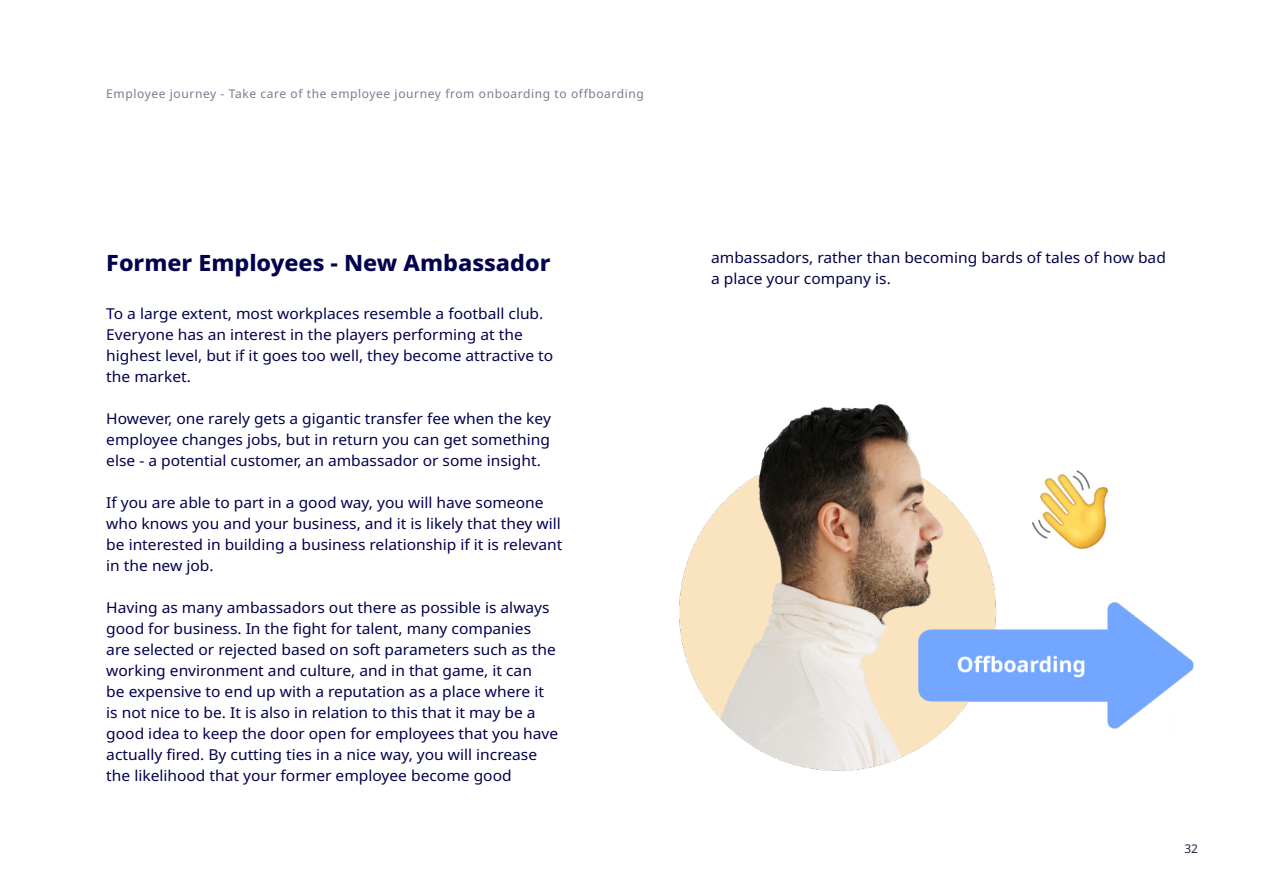
<style>
.page{position:relative;width:1263px;height:893px;background:#fff}
.page>*{position:absolute;margin:0;border:0;box-sizing:border-box;transform-origin:0 0}
.t1{font:800 22.5px "Noto Sans";color:#03024e;scale:1.04 1}
.t2{font:15px/21px "Noto Sans";color:#03024e;scale:1.04 1}
.t3{font:12px "Noto Sans";letter-spacing:.05em;color:#797c91}
.t4{font:12px "Noto Sans";color:#252a48}
</style>
<div class="page">
<img style="left:679px;top:403px;width:515px;height:368px">
<p class="t3" style="left:106px;top:87px;width:539px">Employee journey - Take care of the employee journey from onboarding to offboarding</p>
<h1 class="t1" style="left:106px;top:250px;width:429px">Former Employees - New Ambassador</h1>
<p class="t2" style="left:106px;top:303px;width:431px">To a large extent, most workplaces resemble a football club.<br>Everyone has an interest in the players performing at the highest level, but if it goes too well, they become attractive to the market.</p>
<p class="t2" style="left:106px;top:408px;width:429px;text-align:justify">However, one rarely gets a gigantic transfer fee when the key employee changes jobs, but in return you can get something else - a potential customer, an ambassador or some insight.</p>
<p class="t2" style="left:106px;top:492px;width:440px">If you are able to part in a good way, you will have someone who knows you and your business, and it is likely that they will be interested in building a business relationship if it is relevant in the new job.</p>
<p class="t2" style="left:106px;top:597px;width:436px">Having as many ambassadors out there as possible is always good for business. In the fight for talent, many companies are selected or rejected based on soft parameters such as the working environment and culture, and in that game, it can<br>be expensive to end up with a reputation as a place where it is not nice to be. It is also in relation to this that it may be a good idea to keep the door open for employees that you have actually fired. By cutting ties in a nice way, you will increase the likelihood that your former employee become good</p>
<p class="t2" style="left:711px;top:247px;width:439px">ambassadors, rather than becoming bards of tales of how bad a place your company is.</p>
<p class="t4" style="left:1184px;top:841px;width:15px">32</p>
</div>
